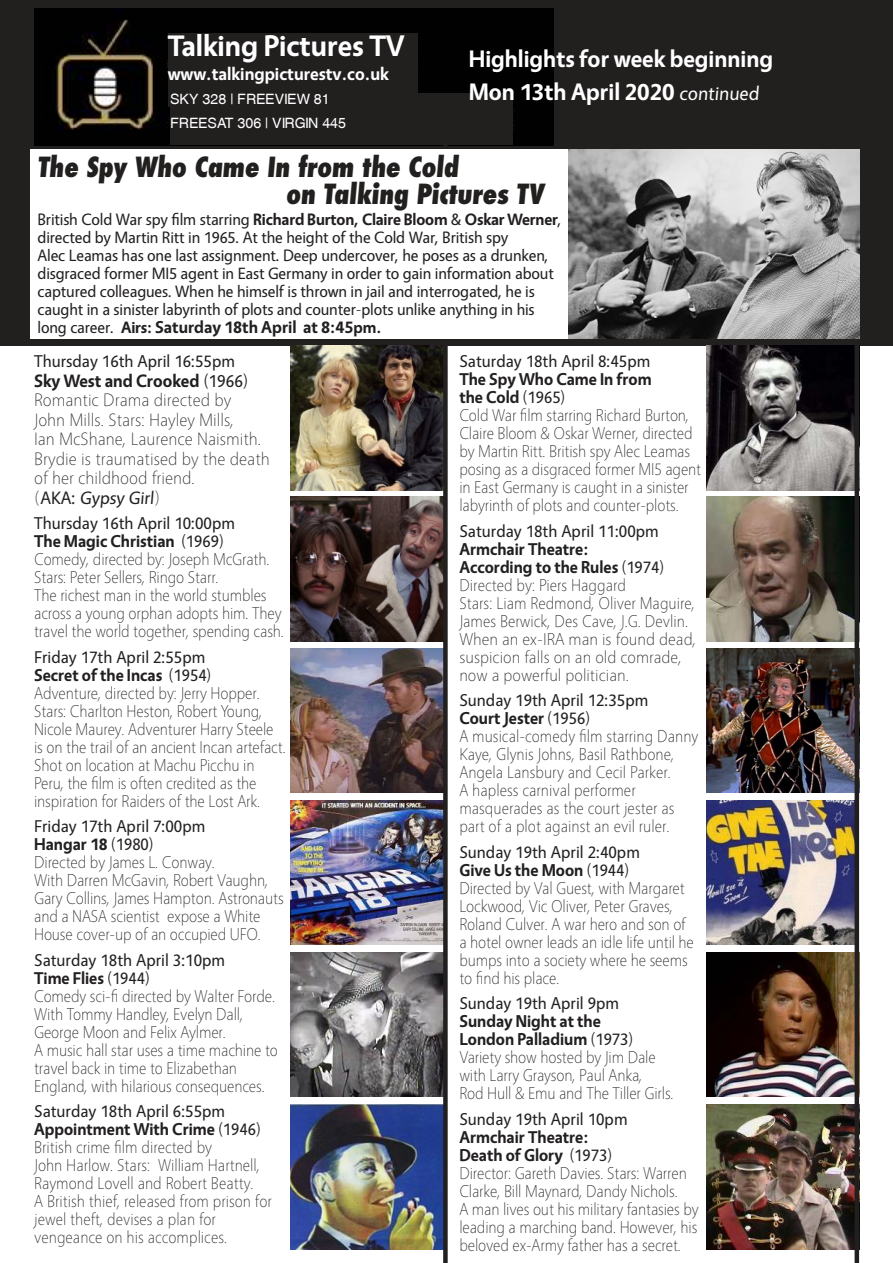
<style>
.page{position:relative;width:893px;height:1263px;background:#fff}
.page>*{position:absolute;margin:0;border:0;box-sizing:border-box;transform-origin:0 0}
.t1{font:700 30px "Vegur";color:#fff}
.t2{font:800 condensed 27px/27px "Futura";letter-spacing:-.005em;color:#221f1f}
.t3{font:700 24px/33px "Vegur";color:#fff}
.t4{font:300 18px/19.5px "Vegur";color:#221f1f}
.t5{font:700 18px "Vegur";color:#fff}
.t6{font:300 17.25px/18px "Vegur";letter-spacing:-.01em;color:#221f1f;scale:.95 1}
.t7{font:17.25px "Vegur";color:#221f1f}
.t8{font:700 17.25px "Vegur";color:#221f1f}
.t9{font:16.5px/18px "Vegur";letter-spacing:-.01em;color:#221f1f}
.t10{font:14.25px/24px "Swansea";color:#fff}
.s1{font-weight:400;font-size:19.5px}
.s2{font-weight:700}
.s3{font-weight:400;font-size:16.5px}
.s4{font-size:16.5px}
.s5{font-weight:400}
</style>
<div class="page">
<div style="left:0;top:0;width:893px;height:346px;background:#221f1f"></div>
<img style="left:34px;top:9px;width:519px;height:136px">
<div style="left:168px;top:33px;width:250px;height:74px;background:#221f1f"></div>
<div style="left:170px;top:94px;width:343px;height:51px;background:#221f1f"></div>
<img style="left:291px;top:800px;width:152px;height:145px">
<img style="left:706px;top:800px;width:149px;height:145px">
<img style="left:291px;top:952px;width:152px;height:145px">
<img style="left:706px;top:952px;width:149px;height:145px">
<img style="left:291px;top:1104px;width:152px;height:145px">
<img style="left:706px;top:1104px;width:149px;height:145px">
<img style="left:706px;top:346px;width:149px;height:144px">
<img style="left:706px;top:497px;width:149px;height:144px">
<img style="left:706px;top:648px;width:149px;height:144px">
<img style="left:291px;top:346px;width:152px;height:144px">
<img style="left:291px;top:497px;width:152px;height:144px">
<img style="left:291px;top:648px;width:152px;height:144px">
<hr style="left:855px;top:136px;width:4px;height:1127px;background:#221f1f">
<div style="left:443px;top:138px;width:5px;height:1125px;background:#221f1f"></div>
<div style="left:30px;top:149px;width:827px;height:190px;background:#fff"></div>
<img style="left:569px;top:149px;width:290px;height:190px">
<h1 class="t1" style="left:168px;top:34px;width:238px">Talking Pictures TV</h1>
<p class="t5" style="left:168px;top:67px;width:223px">www.talkingpicturestv.co.uk</p>
<p class="t10" style="left:170px;top:87px;width:178px">SKY 328 | FREEVIEW 81<br>FREESAT 306 | VIRGIN 445</p>
<h3 class="t3" style="left:469px;top:45px;width:306px">Highlights for week beginning<br>Mon 13th April 2020 <span class="s1">continued</span></h3>
<h2 class="t2" style="left:286px;top:156px;width:260px;text-indent:-248px">The Spy Who Came In from the Cold<br>on Talking Pictures TV</h2>
<p class="t9" style="left:38px;top:212px;width:525px">British Cold War spy film starring <span class="s2">Richard Burton, Claire Bloom</span> &amp; <span class="s2">Oskar Werner</span>, directed by Martin Ritt in 1965. At the height of the Cold War, British spy<br>Alec Leamas has one last assignment. Deep undercover, he poses as a drunken, disgraced former MI5 agent in East Germany in order to gain information about captured colleagues. When he himself is thrown in jail and interrogated, he is caught in a sinister labyrinth of plots and counter-plots unlike anything in his</p>
<p class="t8" style="left:38px;top:320px;width:345px"><span class="s3">long career.</span> <span class="s4">Airs:</span> Saturday 18th April at 8:45<span class="s4">pm.</span></p>
<p class="t7" style="left:34px;top:354px;width:202px">Thursday 16th April 16:55pm</p>
<p class="t4" style="left:34px;top:372px;width:237px"><span class="s2">Sky West and Crooked</span> <span class="s5">(1966)<br></span>Romantic Drama directed by<br>John Mills. Stars: Hayley Mills,<br>Ian McShane, Laurence Naismith.<br>Brydie is traumatised by the death of her childhood friend.<br>(<span class="s5">AKA: Gypsy Girl</span>)</p>
<p class="t6" style="left:34px;top:515px;width:265px"><span class="s5">Thursday 16th April 10:00pm<br></span><span class="s2">The Magic Christian</span> <span class="s5">(1969)<br></span>Comedy, directed by: Joseph McGrath.<br>Stars: Peter Sellers, Ringo Starr.<br>The richest man in the world stumbles across a young orphan adopts him. They travel the world together, spending cash.</p>
<p class="t6" style="left:34px;top:649px;width:266px"><span class="s5">Friday 17th April 2:55pm<br></span><span class="s2">Secret of the Incas</span> <span class="s5">(1954)<br></span>Adventure, directed by: Jerry Hopper.<br>Stars: Charlton Heston, Robert Young, Nicole Maurey. Adventurer Harry Steele is on the trail of an ancient Incan artefact.<br>Shot on location at Machu Picchu in Peru, the film is often credited as the inspiration for Raiders of the Lost Ark.</p>
<p class="t6" style="left:34px;top:818px;width:264px"><span class="s5">Friday 17th April 7:00pm<br></span><span class="s2">Hangar 18</span> <span class="s5">(1980)<br></span>Directed by James L. Conway.<br>With Darren McGavin, Robert Vaughn,<br>Gary Collins, James Hampton. Astronauts and a NASA scientist expose a White<br>House cover-up of an occupied UFO.</p>
<p class="t6" style="left:34px;top:952px;width:258px"><span class="s5">Saturday 18th April 3:10pm<br></span><span class="s2">Time Flies</span> <span class="s5">(1944)<br></span>Comedy sci-fi directed by Walter Forde.<br>With Tommy Handley, Evelyn Dall,<br>George Moon and Felix Aylmer.<br>A music hall star uses a time machine to travel back in time to Elizabethan<br>England, with hilarious consequences.</p>
<p class="t6" style="left:34px;top:1103px;width:252px"><span class="s5">Saturday 18th April 6:55pm </span><span class="s2">Appointment With Crime</span> <span class="s5">(1946)<br></span>British crime film directed by<br>John Harlow. Stars: William Hartnell, Raymond Lovell and Robert Beatty.<br>A British thief, released from prison for jewel theft, devises a plan for vengeance on his accomplices.</p>
<p class="t7" style="left:459px;top:354px;width:192px">Saturday 18th April 8:45pm</p>
<p class="t6" style="left:459px;top:371px;width:256px"><span class="s2">The Spy Who Came In from<br>the Cold</span> <span class="s5">(1965)<br></span>Cold War film starring Richard Burton, Claire Bloom &amp; Oskar Werner, directed by Martin Ritt. British spy Alec Leamas posing as a disgraced former MI5 agent in East Germany is caught in a sinister labyrinth of plots and counter-plots.</p>
<p class="t7" style="left:459px;top:524px;width:201px">Saturday 18th April 11:00pm</p>
<p class="t6" style="left:459px;top:541px;width:251px"><span class="s2">Armchair Theatre:<br>According to the Rules</span> <span class="s5">(1974)<br></span>Directed by: Piers Haggard<br>Stars: Liam Redmond, Oliver Maguire,<br>James Berwick, Des Cave, J.G. Devlin.<br>When an ex-IRA man is found dead, suspicion falls on an old comrade, now a powerful politician.</p>
<p class="t6" style="left:459px;top:692px;width:253px"><span class="s5">Sunday 19th April 12:35pm<br></span><span class="s2">Court Jester</span> <span class="s5">(1956)<br></span>A musical-comedy film starring Danny<br>Kaye, Glynis Johns, Basil Rathbone,<br>Angela Lansbury and Cecil Parker.<br>A hapless carnival performer masquerades as the court jester as part of a plot against an evil ruler.</p>
<p class="t6" style="left:459px;top:844px;width:249px"><span class="s5">Sunday 19th April 2:40pm<br></span><span class="s2">Give Us the Moon</span> <span class="s5">(1944)<br></span>Directed by Val Guest, with Margaret<br>Lockwood, Vic Oliver, Peter Graves,<br>Roland Culver. A war hero and son of a hotel owner leads an idle life until he bumps into a society where he seems to find his place.</p>
<p class="t7" style="left:459px;top:996px;width:161px">Sunday 19th April 9pm</p>
<p class="t6" style="left:459px;top:1013px;width:227px"><span class="s2">Sunday Night at the<br>London Palladium</span> <span class="s5">(1973)<br></span>Variety show hosted by Jim Dale with Larry Grayson, Paul Anka,<br>Rod Hull &amp; Emu and The Tiller Girls.</p>
<p class="t7" style="left:459px;top:1112px;width:170px">Sunday 19th April 10pm</p>
<p class="t6" style="left:459px;top:1129px;width:253px"><span class="s2">Armchair Theatre:<br>Death of Glory</span> <span class="s5">(1973)<br></span>Director: Gareth Davies. Stars: Warren Clarke, Bill Maynard, Dandy Nichols.<br>A man lives out his military fantasies by leading a marching band. However, his beloved ex-Army father has a secret.</p>
</div>
